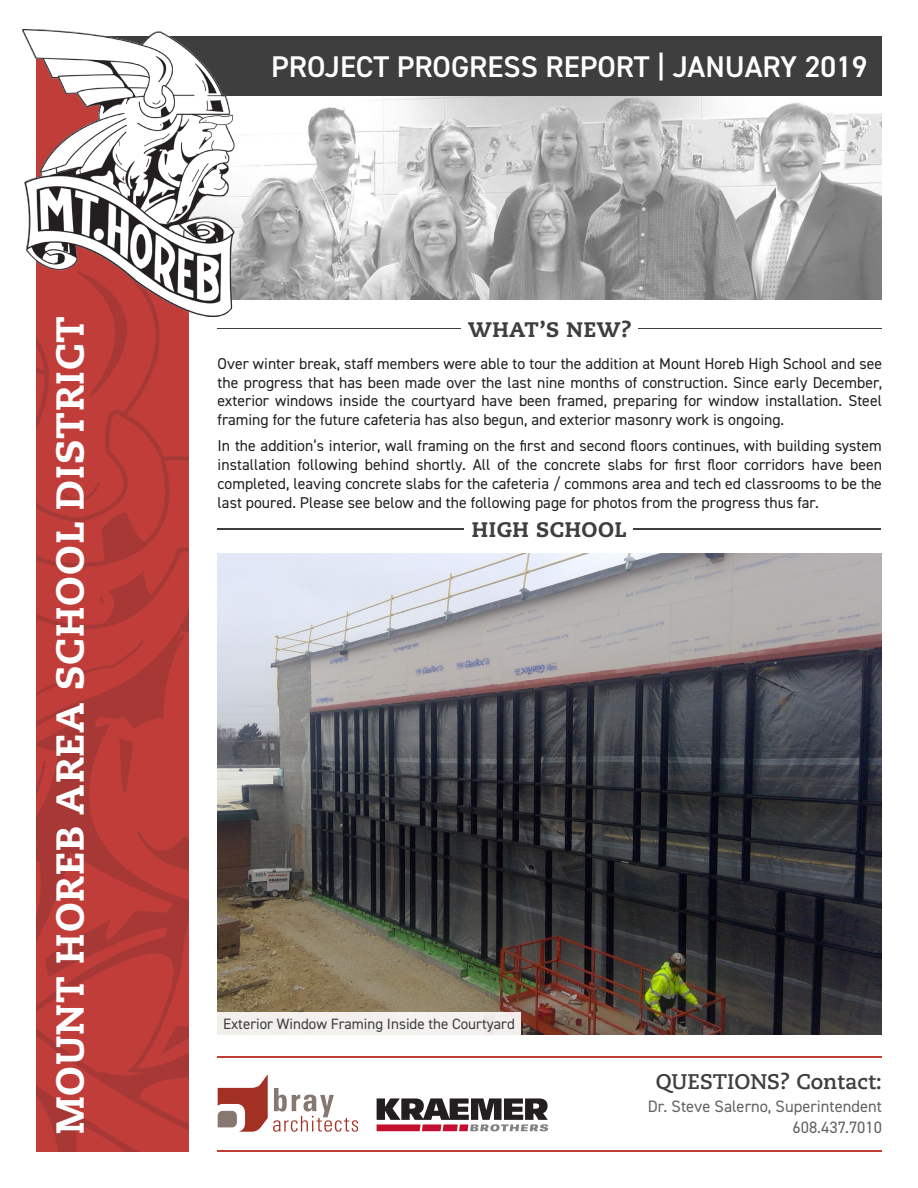
<style>
.page{position:relative;width:918px;height:1188px;background:#fff}
.page>*{position:absolute;margin:0;border:0;box-sizing:border-box;transform-origin:0 0}
.t1{font:800 39px "Caecilia LT Std";letter-spacing:.025em;color:#fff}
.t2{font:600 30px "DIN2014";color:#fff}
.t3{font:800 21px "Caecilia LT Std";letter-spacing:.025em;color:#3e3e3f}
.t4{font:700 21px "Caecilia LT Std";color:#3e3e3f}
.t5{font:16.5px "DIN2014";color:#636366}
.t6{font:15.75px/18.9px "DIN2014";color:#231f20;text-align:justify}
.t7{font:15px "DIN2014";color:#3e3e3f}
</style>
<div class="page">
<img style="left:218px;top:553px;width:664px;height:481px">
<svg style="left:240px;top:95px;width:642px;height:205px"></svg>
<hr style="left:218px;top:1056px;width:664px;height:1px;background:#c03d3a">
<svg style="left:218px;top:1074px;width:140px;height:58px"></svg>
<hr style="left:638px;top:328px;width:244px;height:1px;background:#3e3e3f">
<hr style="left:218px;top:328px;width:243px;height:1px;background:#3e3e3f">
<div style="left:86px;top:36px;width:796px;height:59px;background:#3e3e3f"></div>
<hr style="left:218px;top:1150px;width:664px;height:2px;background:#c03d3a">
<img style="left:36px;top:316px;width:153px;height:836px">
<img style="left:23px;top:30px;width:217px;height:286px">
<hr style="left:634px;top:528px;width:247px;height:1px;background:#3e3e3f">
<hr style="left:217px;top:528px;width:247px;height:1px;background:#3e3e3f">
<div style="left:210px;top:1012px;width:311px;height:23px;background:#f3f1ed"></div>
<svg style="left:377px;top:1098px;width:171px;height:33px"></svg>
<p class="t1" style="left:46px;top:1134px;width:820px;rotate:-90deg">MOUNT HOREB AREA SCHOOL DISTRICT</p>
<p class="t2" style="left:271px;top:46px;width:598px">PROJECT PROGRESS REPORT | JANUARY 2019</p>
<p class="t3" style="left:468px;top:316px;width:165px">WHAT’S NEW?</p>
<p class="t6" style="left:218px;top:354px;width:666px">Over winter break, staff members were able to tour the addition at Mount Horeb High School and see the progress that has been made over the last nine months of construction. Since early December, exterior windows inside the courtyard have been framed, preparing for window installation. Steel framing for the future cafeteria has also begun, and exterior masonry work is ongoing.</p>
<p class="t6" style="left:218px;top:436px;width:666px">In the addition’s interior, wall framing on the first and second floors continues, with building system installation following behind shortly. All of the concrete slabs for first floor corridors have been completed, leaving concrete slabs for the cafeteria / commons area and tech ed classrooms to be the last poured. Please see below and the following page for photos from the progress thus far.</p>
<p class="t3" style="left:472px;top:516px;width:156px">HIGH SCHOOL</p>
<p class="t7" style="left:223px;top:1015px;width:293px">Exterior Window Framing Inside the Courtyard</p>
<p class="t4" style="left:656px;top:1069px;width:228px">QUESTIONS? Contact:</p>
<p class="t5" style="left:648px;top:1096px;width:236px">Dr. Steve Salerno, Superintendent</p>
<p class="t5" style="left:793px;top:1117px;width:91px">608.437.7010</p>
</div>
